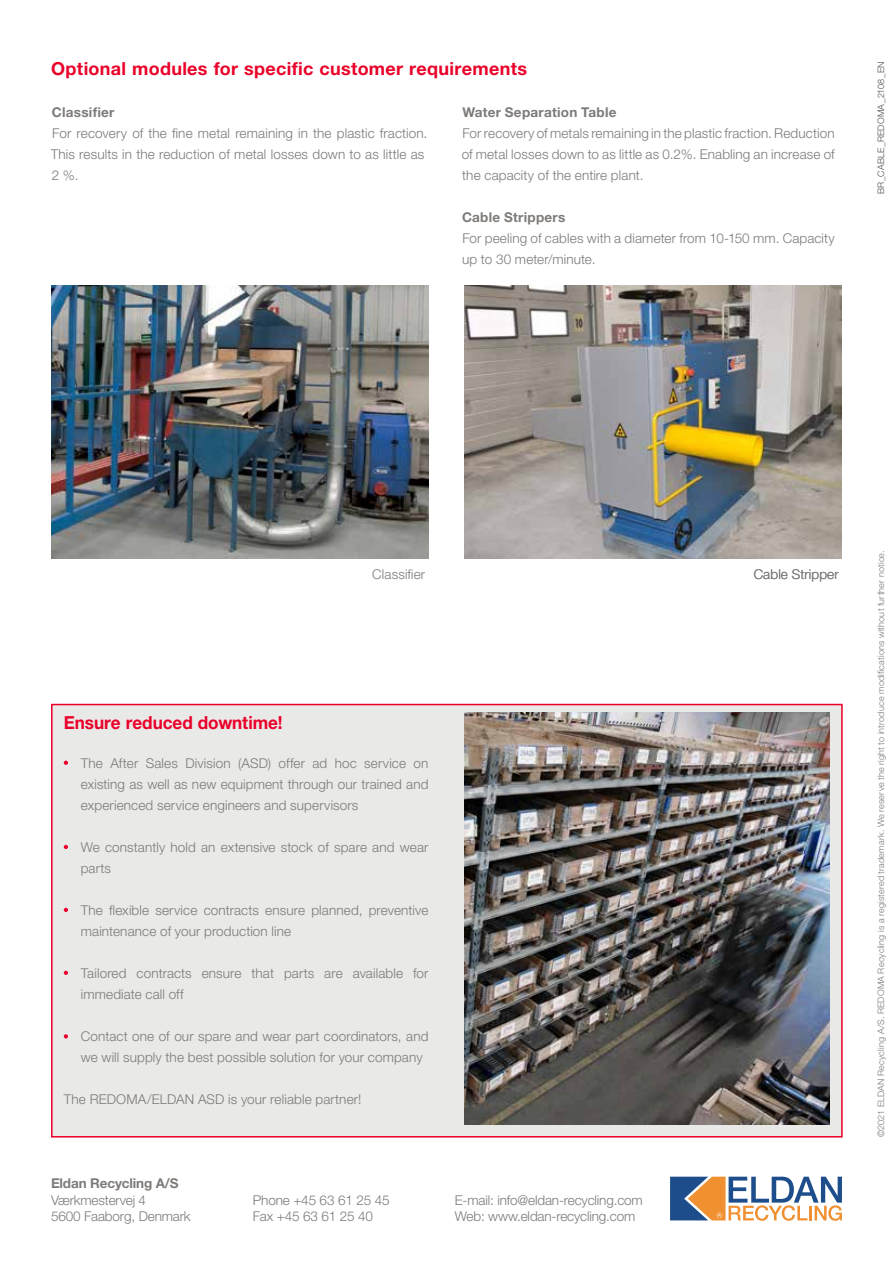
<style>
.page{position:relative;width:893px;height:1263px;background:#fff}
.page>*{position:absolute;margin:0;border:0;box-sizing:border-box;transform-origin:0 0}
.t1{font:700 18px "Helvetica Neue LT Std";letter-spacing:.015em;color:#ea0029}
.t2{font:700 18px "Helvetica Neue LT Std";letter-spacing:.015em;color:#ea0029;scale:.95 1}
.t3{font:300 13.5px/21px "Helvetica Neue LT Std";letter-spacing:.01em;color:#7d7a78}
.t4{font:300 13.5px/16.2px "Helvetica Neue LT Std";letter-spacing:-.01em;color:#7d7a78}
.t5{font:700 13.5px "Helvetica Neue LT Std";letter-spacing:.02em;color:#7d7a78}
.t6{font:700 13.5px "Helvetica Neue LT Std";letter-spacing:-.01em;color:#7d7a78}
.t7{font:300 9px "Helvetica Neue LT Std";letter-spacing:.025em;color:#7d7a78}
.t8{font:300 9px "Helvetica Neue LT Std";letter-spacing:.025em;color:#53504c}
</style>
<div class="page">
<div style="left:51px;top:704px;width:792px;height:433px;background:#e9e9e8;border:2px solid #ea0029"></div>
<img style="left:464px;top:712px;width:365px;height:413px">
<svg style="left:670px;top:1177px;width:172px;height:44px"></svg>
<svg style="left:64px;top:761px;width:4px;height:4px"></svg>
<svg style="left:64px;top:845px;width:4px;height:4px"></svg>
<svg style="left:64px;top:908px;width:4px;height:4px"></svg>
<svg style="left:64px;top:971px;width:4px;height:4px"></svg>
<svg style="left:64px;top:1034px;width:4px;height:4px"></svg>
<img style="left:51px;top:285px;width:377px;height:273px">
<img style="left:464px;top:285px;width:378px;height:273px">
<h1 class="t1" style="left:51px;top:57px;width:477px">Optional modules for specific customer requirements</h1>
<p class="t5" style="left:52px;top:104px;width:64px">Classifier</p>
<p class="t3" style="left:51px;top:122px;width:378px">For recovery of the fine metal remaining in the plastic fraction.<br>This results in the reduction of metal losses down to as little as<br>2 %.</p>
<p class="t5" style="left:462px;top:104px;width:156px">Water Separation Table</p>
<p class="t3" style="left:462px;top:122px;width:375px;text-align:justify">For recovery of metals remaining in the plastic fraction. Reduction of metal losses down to as little as 0.2%. Enabling an increase of the capacity of the entire plant.</p>
<p class="t5" style="left:462px;top:209px;width:105px">Cable Strippers</p>
<p class="t3" style="left:462px;top:227px;width:374px">For peeling of cables with a diameter from 10-150 mm. Capacity up to 30 meter/minute.</p>
<p class="t8" style="left:875px;top:194px;width:134px;rotate:-90deg">BR_CABLE_REDOMA_2108_EN</p>
<p class="t3" style="left:372px;top:563px;width:54px">Classifier</p>
<p class="t3" style="left:754px;top:563px;width:87px">Cable Stripper</p>
<h1 class="t2" style="left:64px;top:712px;width:232px">Ensure reduced downtime!</h1>
<p class="t3" style="left:81px;top:752px;width:349px;text-align:justify">The After Sales Division (ASD) offer ad hoc service on existing as well as new equipment through our trained and experienced service engineers and supervisors</p>
<p class="t3" style="left:81px;top:836px;width:349px">We constantly hold an extensive stock of spare and wear parts</p>
<p class="t3" style="left:81px;top:899px;width:349px">The flexible service contracts ensure planned, preventive maintenance of your production line</p>
<p class="t3" style="left:81px;top:962px;width:349px">Tailored contracts ensure that parts are available for immediate call off</p>
<p class="t3" style="left:81px;top:1025px;width:349px">Contact one of our spare and wear part coordinators, and we will supply the best possible solution for your company</p>
<p class="t3" style="left:64px;top:1088px;width:299px">The REDOMA/ELDAN ASD is your reliable partner!</p>
<p class="t6" style="left:51px;top:1175px;width:129px">Eldan Recycling A/S</p>
<p class="t4" style="left:51px;top:1191px;width:141px">Værkmestervej 4<br>5600 Faaborg, Denmark</p>
<p class="t4" style="left:253px;top:1191px;width:138px">Phone +45 63 61 25 45<br>Fax +45 63 61 25 40</p>
<p class="t4" style="left:455px;top:1191px;width:190px">E-mail: info@eldan-recycling.com<br>Web: www.eldan-recycling.com</p>
<p class="t7" style="left:875px;top:1137px;width:588px;rotate:-90deg">©2021 ELDAN Recycling A/S. REDOMA Recycling is a registered trademark. We reserve the right to introduce modifications without further notice.</p>
</div>
